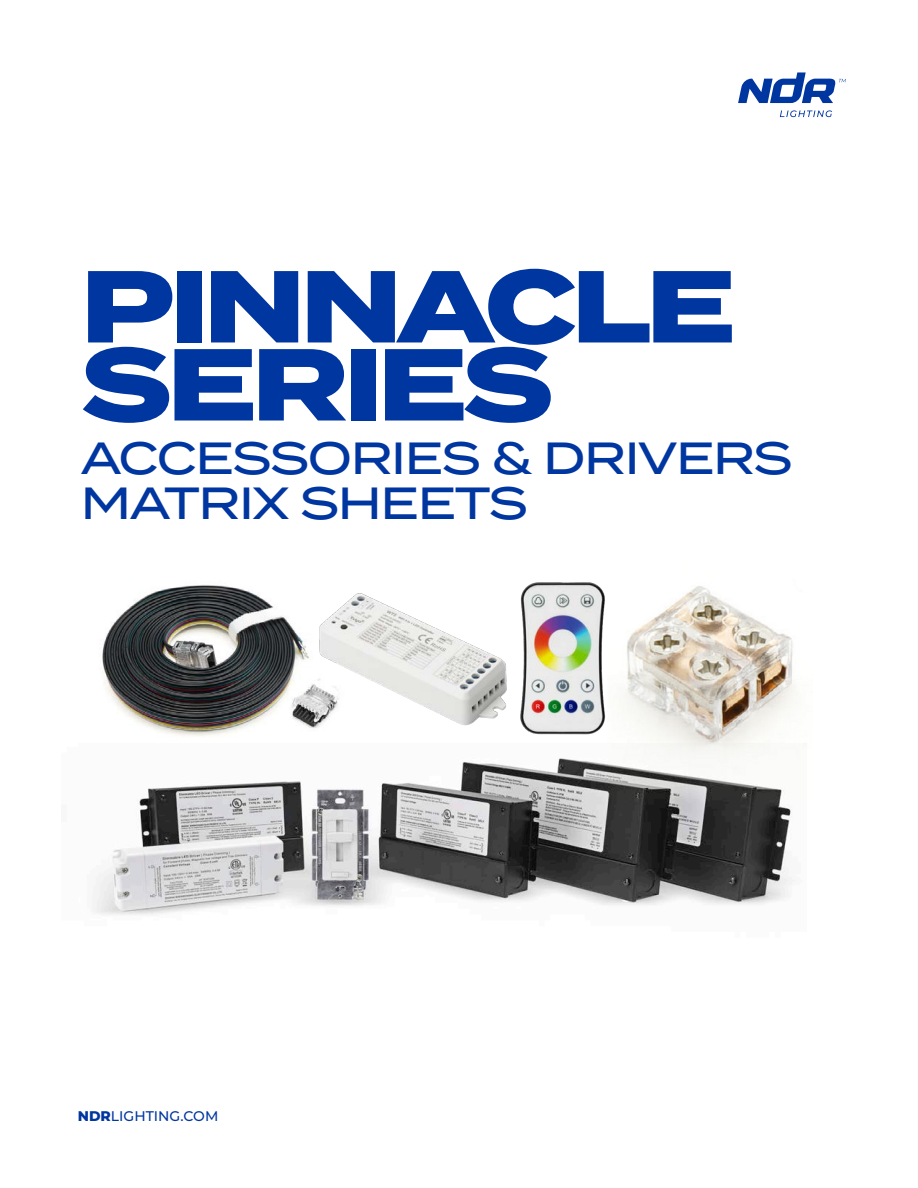
<style>
.page{position:relative;width:918px;height:1188px;background:#fff}
.page>*{position:absolute;margin:0;border:0;box-sizing:border-box;transform-origin:0 0}
.t1{font:800 102px "Termina";letter-spacing:-.05em;color:#0036a0}
.t2{font:500 45px "Termina";letter-spacing:-.03em;color:#0036a0}
.t3{font:500 13.95px "Montserrat";color:#0036a0}
.s1{font-weight:800}
</style>
<div class="page">
<svg style="left:780px;top:110px;width:52px;height:7px"></svg>
<svg style="left:738px;top:72px;width:108px;height:31px"></svg>
<img style="left:525px;top:582px;width:81px;height:153px">
<img style="left:102px;top:585px;width:205px;height:152px">
<img style="left:307px;top:588px;width:218px;height:141px">
<img style="left:92px;top:758px;width:704px;height:157px">
<img style="left:608px;top:586px;width:190px;height:214px">
<p class="t1" style="left:81px;top:230px;width:657px">PINNACLE</p>
<p class="t1" style="left:81px;top:309px;width:475px">SERIES</p>
<p class="t2" style="left:81px;top:425px;width:713px">ACCESSORIES &amp; DRIVERS</p>
<p class="t2" style="left:81px;top:470px;width:449px">MATRIX SHEETS</p>
<p class="t3" style="left:78px;top:1106px;width:142px"><span class="s1">NDR</span>LIGHTING.COM</p>
</div>
